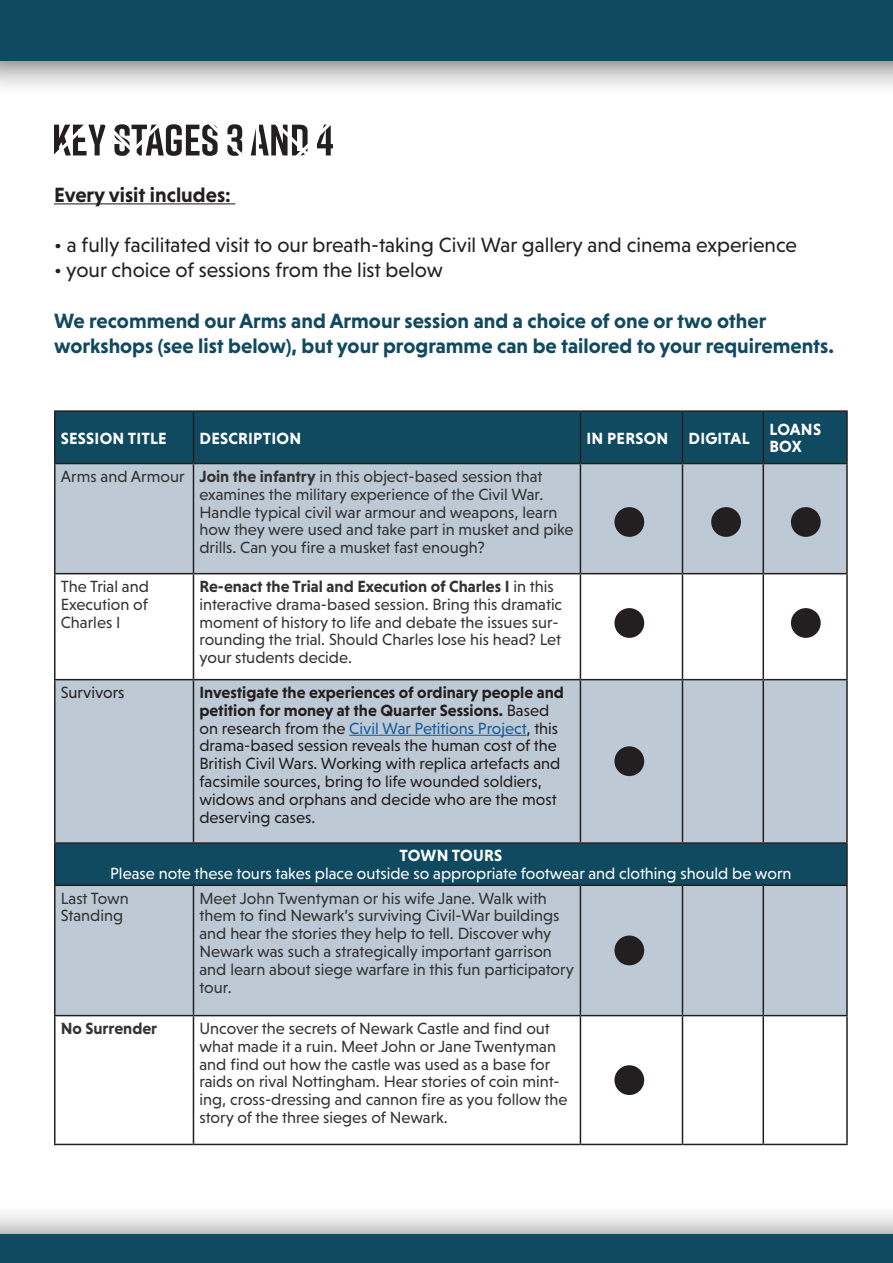
<style>
.page{position:relative;width:893px;height:1263px;background:#fff}
.page>*{position:absolute;margin:0;border:0;box-sizing:border-box;transform-origin:0 0}
.t1{font:700 21px/25.2px "Niveau Grotesk";color:#104a60}
.t2{font:21px "Niveau Grotesk";color:#231f20}
.t3{font:700 21px "Niveau Grotesk";color:#231f20}
.t4{font:16.5px/17.9px "Niveau Grotesk";color:#333}
.t5{font:16.5px/17.9px "Niveau Grotesk";color:#231f20}
.t6{font:16.5px/17.9px "Niveau Grotesk";color:#fff;text-align:center}
.t7{font:700 16.5px/17.9px "Niveau Grotesk";letter-spacing:.015em;color:#fff}
.t8{font:700 16.5px "Niveau Grotesk";color:#333}
.s1{font-weight:700}
.s2{color:#333}
.s3{color:#175d9e}
</style>
<div class="page">
<div style="left:0;top:0;width:893px;height:97px;background:#231f20;opacity:.75"></div>
<div style="left:0;top:0;width:893px;height:61px;background:#104a60"></div>
<hr style="left:54px;top:203px;width:181px;height:1px;background:#231f20">
<div style="left:0;top:1204px;width:893px;height:59px;background:#231f20;opacity:.75"></div>
<div style="left:0;top:1235px;width:893px;height:28px;background:#104a60"></div>
<svg style="left:54px;top:125px;width:51px;height:30px"></svg>
<svg style="left:114px;top:124px;width:104px;height:32px"></svg>
<svg style="left:227px;top:124px;width:15px;height:32px"></svg>
<svg style="left:251px;top:125px;width:57px;height:30px"></svg>
<svg style="left:317px;top:125px;width:16px;height:30px"></svg>
<div style="left:56px;top:412px;width:790px;height:51px;background:#104a60"></div>
<div style="left:56px;top:464px;width:790px;height:109px;background:#bdc9d4"></div>
<svg style="left:56px;top:574px;width:790px;height:570px;fill:#bdc9d4"></svg>
<hr style="left:54px;top:410px;width:139px;height:2px;background:#231f20">
<hr style="left:54px;top:412px;width:2px;height:51px;background:#231f20">
<hr style="left:193px;top:410px;width:387px;height:2px;background:#231f20">
<hr style="left:193px;top:412px;width:1px;height:51px;background:#231f20">
<hr style="left:580px;top:410px;width:102px;height:2px;background:#231f20">
<hr style="left:580px;top:412px;width:1px;height:51px;background:#231f20">
<hr style="left:682px;top:410px;width:81px;height:2px;background:#231f20">
<hr style="left:682px;top:412px;width:1px;height:51px;background:#231f20">
<hr style="left:763px;top:410px;width:85px;height:2px;background:#231f20">
<hr style="left:762px;top:412px;width:2px;height:51px;background:#231f20">
<hr style="left:846px;top:412px;width:2px;height:51px;background:#231f20">
<hr style="left:54px;top:463px;width:139px;height:1px;background:#231f20">
<hr style="left:54px;top:464px;width:2px;height:109px;background:#231f20">
<hr style="left:193px;top:463px;width:387px;height:1px;background:#231f20">
<hr style="left:193px;top:464px;width:1px;height:109px;background:#231f20">
<hr style="left:580px;top:463px;width:102px;height:1px;background:#231f20">
<hr style="left:580px;top:464px;width:1px;height:109px;background:#231f20">
<hr style="left:682px;top:463px;width:81px;height:1px;background:#231f20">
<hr style="left:682px;top:464px;width:1px;height:109px;background:#231f20">
<hr style="left:763px;top:463px;width:85px;height:1px;background:#231f20">
<hr style="left:762px;top:464px;width:2px;height:109px;background:#231f20">
<hr style="left:846px;top:464px;width:2px;height:109px;background:#231f20">
<hr style="left:54px;top:573px;width:139px;height:1px;background:#231f20">
<hr style="left:54px;top:574px;width:2px;height:105px;background:#231f20">
<hr style="left:193px;top:573px;width:387px;height:1px;background:#231f20">
<hr style="left:193px;top:574px;width:1px;height:105px;background:#231f20">
<hr style="left:580px;top:573px;width:102px;height:1px;background:#231f20">
<hr style="left:580px;top:574px;width:1px;height:105px;background:#231f20">
<hr style="left:682px;top:573px;width:81px;height:1px;background:#231f20">
<hr style="left:682px;top:574px;width:1px;height:105px;background:#231f20">
<hr style="left:763px;top:573px;width:85px;height:1px;background:#231f20">
<hr style="left:762px;top:574px;width:2px;height:105px;background:#231f20">
<hr style="left:846px;top:574px;width:2px;height:105px;background:#231f20">
<hr style="left:54px;top:679px;width:139px;height:1px;background:#231f20">
<hr style="left:54px;top:680px;width:2px;height:162px;background:#231f20">
<hr style="left:193px;top:679px;width:387px;height:1px;background:#231f20">
<hr style="left:193px;top:680px;width:1px;height:162px;background:#231f20">
<hr style="left:580px;top:679px;width:102px;height:1px;background:#231f20">
<hr style="left:580px;top:680px;width:1px;height:162px;background:#231f20">
<hr style="left:682px;top:679px;width:81px;height:1px;background:#231f20">
<hr style="left:682px;top:680px;width:1px;height:162px;background:#231f20">
<hr style="left:763px;top:679px;width:85px;height:1px;background:#231f20">
<hr style="left:762px;top:680px;width:2px;height:162px;background:#231f20">
<hr style="left:846px;top:680px;width:2px;height:162px;background:#231f20">
<hr style="left:54px;top:842px;width:139px;height:2px;background:#231f20">
<hr style="left:54px;top:844px;width:2px;height:40px;background:#231f20">
<hr style="left:193px;top:842px;width:387px;height:2px;background:#231f20">
<hr style="left:580px;top:842px;width:102px;height:2px;background:#231f20">
<hr style="left:682px;top:842px;width:81px;height:2px;background:#231f20">
<hr style="left:763px;top:842px;width:85px;height:2px;background:#231f20">
<hr style="left:846px;top:844px;width:2px;height:40px;background:#231f20">
<hr style="left:54px;top:884px;width:139px;height:2px;background:#231f20">
<hr style="left:54px;top:886px;width:2px;height:129px;background:#231f20">
<hr style="left:193px;top:884px;width:387px;height:2px;background:#231f20">
<hr style="left:193px;top:886px;width:1px;height:129px;background:#231f20">
<hr style="left:580px;top:884px;width:102px;height:2px;background:#231f20">
<hr style="left:580px;top:886px;width:1px;height:129px;background:#231f20">
<hr style="left:682px;top:884px;width:81px;height:2px;background:#231f20">
<hr style="left:682px;top:886px;width:1px;height:129px;background:#231f20">
<hr style="left:763px;top:884px;width:85px;height:2px;background:#231f20">
<hr style="left:762px;top:886px;width:2px;height:129px;background:#231f20">
<hr style="left:846px;top:886px;width:2px;height:129px;background:#231f20">
<hr style="left:54px;top:1015px;width:139px;height:1px;background:#231f20">
<hr style="left:54px;top:1016px;width:2px;height:128px;background:#231f20">
<hr style="left:193px;top:1015px;width:387px;height:1px;background:#231f20">
<hr style="left:193px;top:1016px;width:1px;height:128px;background:#231f20">
<hr style="left:580px;top:1015px;width:102px;height:1px;background:#231f20">
<hr style="left:580px;top:1016px;width:1px;height:128px;background:#231f20">
<hr style="left:682px;top:1015px;width:81px;height:1px;background:#231f20">
<hr style="left:682px;top:1016px;width:1px;height:128px;background:#231f20">
<hr style="left:763px;top:1015px;width:85px;height:1px;background:#231f20">
<hr style="left:762px;top:1016px;width:2px;height:128px;background:#231f20">
<hr style="left:846px;top:1016px;width:2px;height:128px;background:#231f20">
<hr style="left:54px;top:1144px;width:139px;height:1px;background:#231f20">
<hr style="left:193px;top:1144px;width:387px;height:1px;background:#231f20">
<hr style="left:580px;top:1144px;width:102px;height:1px;background:#231f20">
<hr style="left:682px;top:1144px;width:81px;height:1px;background:#231f20">
<hr style="left:763px;top:1144px;width:85px;height:1px;background:#231f20">
<hr style="left:349px;top:735px;width:177px;height:1px;background:#175d9e">
<div style="left:614px;top:507px;width:30px;height:30px;background:#231f20;border-radius:50%"></div>
<div style="left:711px;top:507px;width:30px;height:30px;background:#231f20;border-radius:50%"></div>
<div style="left:791px;top:507px;width:30px;height:30px;background:#231f20;border-radius:50%"></div>
<div style="left:791px;top:608px;width:30px;height:30px;background:#231f20;border-radius:50%"></div>
<div style="left:614px;top:608px;width:30px;height:30px;background:#231f20;border-radius:50%"></div>
<div style="left:614px;top:746px;width:30px;height:30px;background:#231f20;border-radius:50%"></div>
<div style="left:614px;top:935px;width:30px;height:30px;background:#231f20;border-radius:50%"></div>
<div style="left:614px;top:1065px;width:30px;height:30px;background:#231f20;border-radius:50%"></div>
<p class="t3" style="left:54px;top:183px;width:178px">Every visit includes:</p>
<p class="t2" style="left:54px;top:233px;width:744px">• a fully facilitated visit to our breath-taking Civil War gallery and cinema experience</p>
<p class="t2" style="left:54px;top:258px;width:390px">• your choice of sessions from the list below</p>
<p class="t1" style="left:54px;top:308px;width:781px">We recommend our Arms and Armour session and a choice of one or two other workshops (see list below), but your programme can be tailored to your requirements.</p>
<p class="t7" style="left:61px;top:429px;width:107px">SESSION TITLE</p>
<p class="t7" style="left:200px;top:429px;width:103px">DESCRIPTION</p>
<p class="t7" style="left:587px;top:429px;width:83px">IN PERSON</p>
<p class="t7" style="left:689px;top:429px;width:62px">DIGITAL</p>
<p class="t7" style="left:769px;top:420px;width:53px">LOANS<br>BOX</p>
<p class="t4" style="left:61px;top:467px;width:125px">Arms and Armour</p>
<p class="t4" style="left:199px;top:467px;width:376px"><span class="s1">Join the infantry</span> in this object-based session that examines the military experience of the Civil War.<br>Handle typical civil war armour and weapons, learn how they were used and take part in musket and pike drills. Can you fire a musket fast enough?</p>
<p class="t4" style="left:61px;top:577px;width:90px;text-align:justify">The Trial and Execution of Charles I</p>
<p class="t4" style="left:199px;top:577px;width:364px"><span class="s1">Re-enact the Trial and Execution of Charles I</span> in this interactive drama-based session. Bring this dramatic moment of history to life and debate the issues sur&shy;rounding the trial. Should Charles lose his head? Let your students decide.</p>
<p class="t5" style="left:61px;top:683px;width:65px"><span class="s2">S</span>urvivors</p>
<p class="t5" style="left:199px;top:683px;width:366px"><span class="s1">Investigate the experiences of ordinary people and petition for money at the Quarter Sessions.</span> Based on research from the <span class="s3">Civil War Petitions Project</span>, this drama-based session reveals the human cost of the British Civil Wars. Working with replica artefacts and facsimile sources, bring to life wounded soldiers, widows and orphans and decide who are the most deserving cases.</p>
<p class="t6" style="left:110px;top:847px;width:683px"><span class="s1">TOWN TOURS<br></span>Please note these tours takes place outside so appropriate footwear and clothing should be worn</p>
<p class="t4" style="left:61px;top:889px;width:70px">Last Town<br>Standing</p>
<p class="t4" style="left:199px;top:889px;width:376px">Meet John Twentyman or his wife Jane. Walk with them to find Newark’s surviving Civil-War buildings and hear the stories they help to tell. Discover why Newark was such a strategically important garrison and learn about siege warfare in this fun participatory tour.</p>
<p class="t8" style="left:61px;top:1019px;width:98px">No Surrender</p>
<p class="t4" style="left:199px;top:1019px;width:370px">Uncover the secrets of Newark Castle and find out what made it a ruin. Meet John or Jane Twentyman and find out how the castle was used as a base for raids on rival Nottingham. Hear stories of coin mint&shy;ing, cross-dressing and cannon fire as you follow the story of the three sieges of Newark.</p>
</div>
